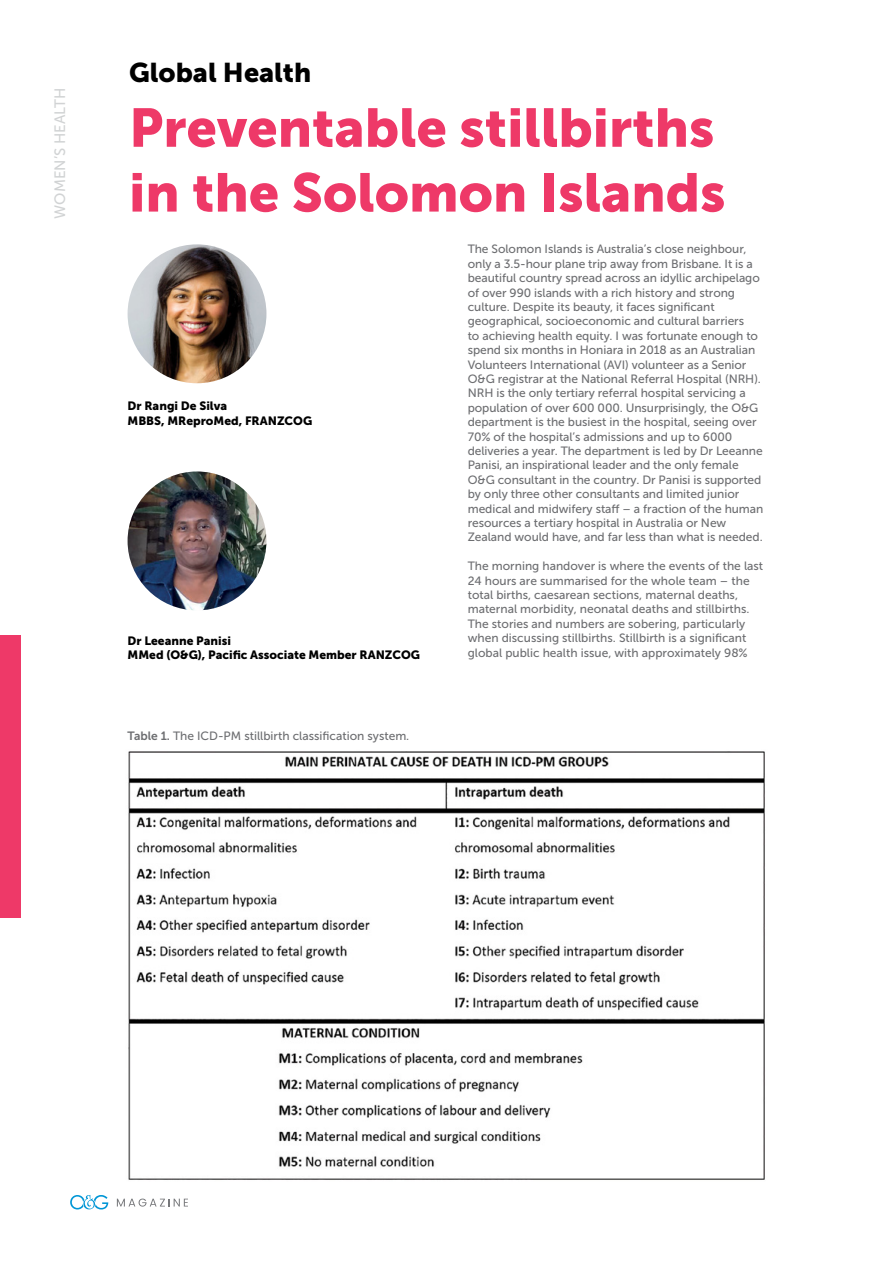
<style>
.page{position:relative;width:893px;height:1263px;background:#fff}
.page>*{position:absolute;margin:0;border:0;box-sizing:border-box;transform-origin:0 0}
.t1{font:54px/64.8px "Museo Sans 900";color:#ee3968}
.t2{font:27px "Museo Sans 900";color:#000}
.t3{font:15px "Museo Sans 500";color:#d1d3d4}
.t4{font:12px/14.4px "Museo Sans 500";letter-spacing:-.005em;color:#6d6e71}
.t5{font:12px/14.4px "Museo Sans 900";color:#000}
.s1{font-family:"Museo Sans 700"}
</style>
<div class="page">
<div style="left:0;top:636px;width:21px;height:282px;background:#ee3968"></div>
<svg style="left:117px;top:1198px;width:71px;height:8px"></svg>
<svg style="left:70px;top:1195px;width:38px;height:14px"></svg>
<img style="left:128px;top:471px;width:138px;height:139px;border-radius:69px">
<img style="left:128px;top:244px;width:138px;height:139px;border-radius:69px">
<img style="left:128px;top:751px;width:637px;height:429px">
<p class="t3" style="left:52px;top:219px;width:133px;rotate:-90deg">WOMEN’S HEALTH</p>
<h2 class="t2" style="left:129px;top:57px;width:184px">Global Health</h2>
<h1 class="t1" style="left:129px;top:95px;width:598px">Preventable stillbirths in the Solomon Islands</h1>
<p class="t5" style="left:128px;top:399px;width:186px">Dr Rangi De Silva<br>MBBS, MReproMed, FRANZCOG</p>
<p class="t5" style="left:128px;top:633px;width:294px">Dr Leeanne Panisi<br>MMed (O&amp;G), Pacific Associate Member RANZCOG</p>
<p class="t4" style="left:128px;top:729px;width:283px"><span class="s1">Table 1.</span> The ICD-PM stillbirth classification system.</p>
<p class="t4" style="left:468px;top:242px;width:297px">The Solomon Islands is Australia’s close neighbour, only a 3.5-hour plane trip away from Brisbane. It is a beautiful country spread across an idyllic archipelago of over 990 islands with a rich history and strong culture. Despite its beauty, it faces significant geographical, socioeconomic and cultural barriers<br>to achieving health equity. I was fortunate enough to spend six months in Honiara in 2018 as an Australian Volunteers International (AVI) volunteer as a Senior O&amp;G registrar at the National Referral Hospital (NRH).<br>NRH is the only tertiary referral hospital servicing a population of over 600 000. Unsurprisingly, the O&amp;G department is the busiest in the hospital, seeing over 70% of the hospital’s admissions and up to 6000 deliveries a year. The department is led by Dr Leeanne Panisi, an inspirational leader and the only female O&amp;G consultant in the country. Dr Panisi is supported by only three other consultants and limited junior medical and midwifery staff – a fraction of the human resources a tertiary hospital in Australia or New Zealand would have, and far less than what is needed.</p>
<p class="t4" style="left:468px;top:559px;width:297px">The morning handover is where the events of the last 24 hours are summarised for the whole team – the total births, caesarean sections, maternal deaths, maternal morbidity, neonatal deaths and stillbirths.<br>The stories and numbers are sobering, particularly when discussing stillbirths. Stillbirth is a significant global public health issue, with approximately 98%</p>
</div>
